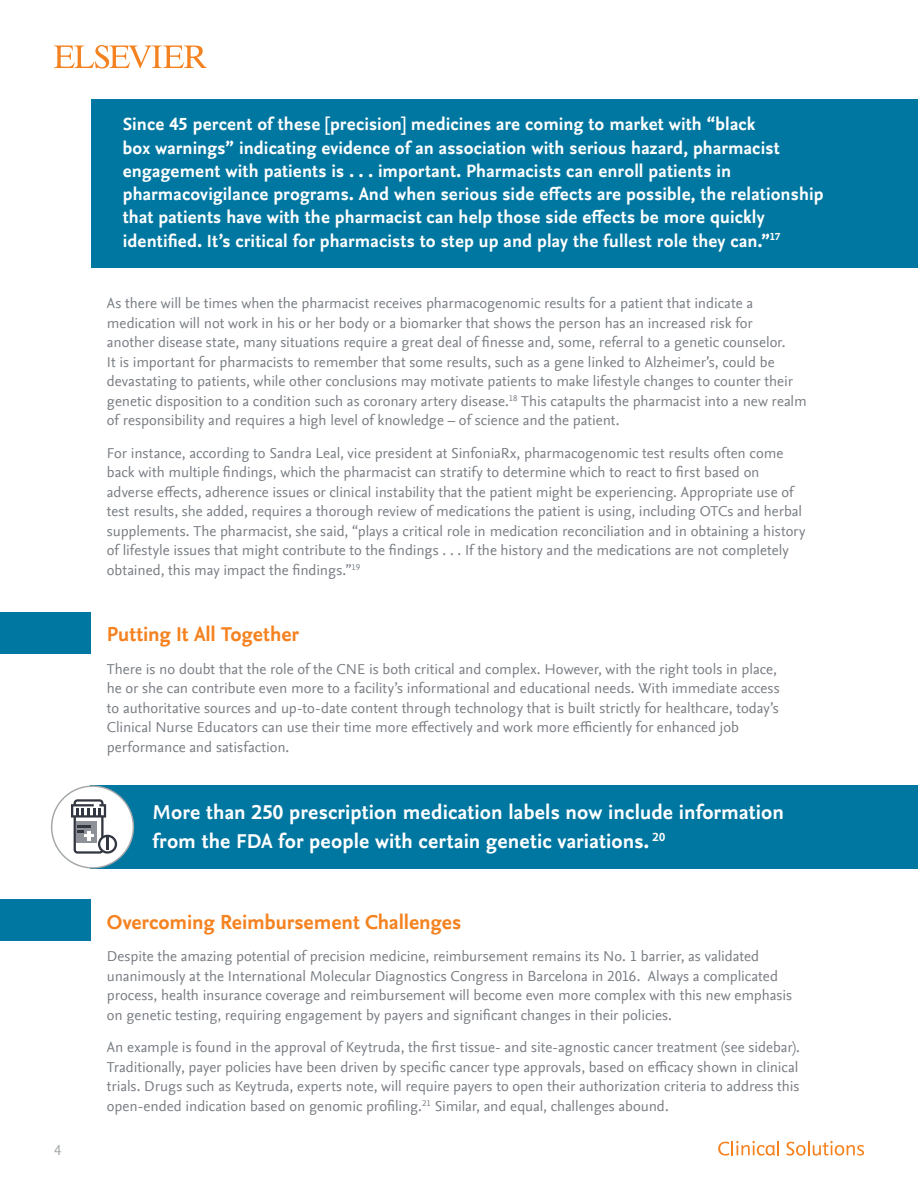
<style>
.page{position:relative;width:918px;height:1188px;background:#fff}
.page>*{position:absolute;margin:0;border:0;box-sizing:border-box;transform-origin:0 0}
.t1{font:700 21px/28.5px "Nexus Sans Offc Pro";letter-spacing:.005em;color:#fff}
.t2{font:700 21px "Nexus Sans Offc Pro";letter-spacing:-.005em;color:#f58220}
.t3{font:700 18.3px/23.2px "Nexus Sans Offc Pro";letter-spacing:.005em;color:#fff}
.t4{font:15px/19.5px "Nexus Sans Offc Pro";color:#787d83}
.t5{font:15px "Nexus Sans Offc Pro";color:#a3a7a9}
</style>
<div class="page">
<div style="left:0;top:612px;width:91px;height:42px;background:#0077a0"></div>
<div style="left:0;top:899px;width:91px;height:42px;background:#0077a0"></div>
<div style="left:91px;top:99px;width:827px;height:169px;background:#0077a0"></div>
<div style="left:91px;top:785px;width:827px;height:84px;background:#0077a0"></div>
<div style="left:52px;top:786px;width:81px;height:82px;background:#fff;border-radius:50%"></div>
<svg style="left:71px;top:799px;width:46px;height:55px"></svg>
<svg style="left:718px;top:1141px;width:61px;height:15px"></svg>
<svg style="left:786px;top:1141px;width:78px;height:15px"></svg>
<svg style="left:54px;top:45px;width:153px;height:24px"></svg>
<p class="t5" style="left:54px;top:1139px;width:9px">4</p>
<p class="t3" style="left:123px;top:112px;width:702px">Since 45 percent of these [precision] medicines are coming to market with “black<br>box warnings” indicating evidence of an association with serious hazard, pharmacist engagement with patients is . . . important. Pharmacists can enroll patients in pharmacovigilance programs. And when serious side effects are possible, the relationship that patients have with the pharmacist can help those side effects be more quickly identified. It’s critical for pharmacists to step up and play the fullest role they can.”<sup>17</sup></p>
<p class="t4" style="left:107px;top:293px;width:701px">As there will be times when the pharmacist receives pharmacogenomic results for a patient that indicate a medication will not work in his or her body or a biomarker that shows the person has an increased risk for<br>another disease state, many situations require a great deal of finesse and, some, referral to a genetic counselor.<br>It is important for pharmacists to remember that some results, such as a gene linked to Alzheimer’s, could be devastating to patients, while other conclusions may motivate patients to make lifestyle changes to counter their genetic disposition to a condition such as coronary artery disease.<sup>18</sup> This catapults the pharmacist into a new realm of responsibility and requires a high level of knowledge – of science and the patient.</p>
<p class="t4" style="left:107px;top:442px;width:700px">For instance, according to Sandra Leal, vice president at SinfoniaRx, pharmacogenomic test results often come back with multiple findings, which the pharmacist can stratify to determine which to react to first based on adverse effects, adherence issues or clinical instability that the patient might be experiencing. Appropriate use of test results, she added, requires a thorough review of medications the patient is using, including OTCs and herbal supplements. The pharmacist, she said, “plays a critical role in medication reconciliation and in obtaining a history of lifestyle issues that might contribute to the findings . . . If the history and the medications are not completely obtained, this may impact the findings.”<sup>19</sup></p>
<h1 class="t2" style="left:107px;top:619px;width:194px">Putting It All Together</h1>
<p class="t4" style="left:107px;top:658px;width:674px">There is no doubt that the role of the CNE is both critical and complex. However, with the right tools in place, he or she can contribute even more to a facility’s informational and educational needs. With immediate access to authoritative sources and up-to-date content through technology that is built strictly for healthcare, today’s Clinical Nurse Educators can use their time more effectively and work more efficiently for enhanced job performance and satisfaction.</p>
<h1 class="t1" style="left:153px;top:797px;width:633px">More than 250 prescription medication labels now include information from the FDA for people with certain genetic variations. <sup>20</sup></h1>
<h1 class="t2" style="left:107px;top:906px;width:356px">Overcoming Reimbursement Challenges</h1>
<p class="t4" style="left:107px;top:946px;width:687px">Despite the amazing potential of precision medicine, reimbursement remains its No. 1 barrier, as validated unanimously at the International Molecular Diagnostics Congress in Barcelona in 2016. Always a complicated process, health insurance coverage and reimbursement will become even more complex with this new emphasis on genetic testing, requiring engagement by payers and significant changes in their policies.</p>
<p class="t4" style="left:107px;top:1037px;width:695px;text-align:justify">An example is found in the approval of Keytruda, the first tissue- and site-agnostic cancer treatment (see sidebar).<br>Traditionally, payer policies have been driven by specific cancer type approvals, based on efficacy shown in clinical trials. Drugs such as Keytruda, experts note, will require payers to open their authorization criteria to address this open-ended indication based on genomic profiling.<sup>21</sup> Similar, and equal, challenges abound.</p>
</div>
